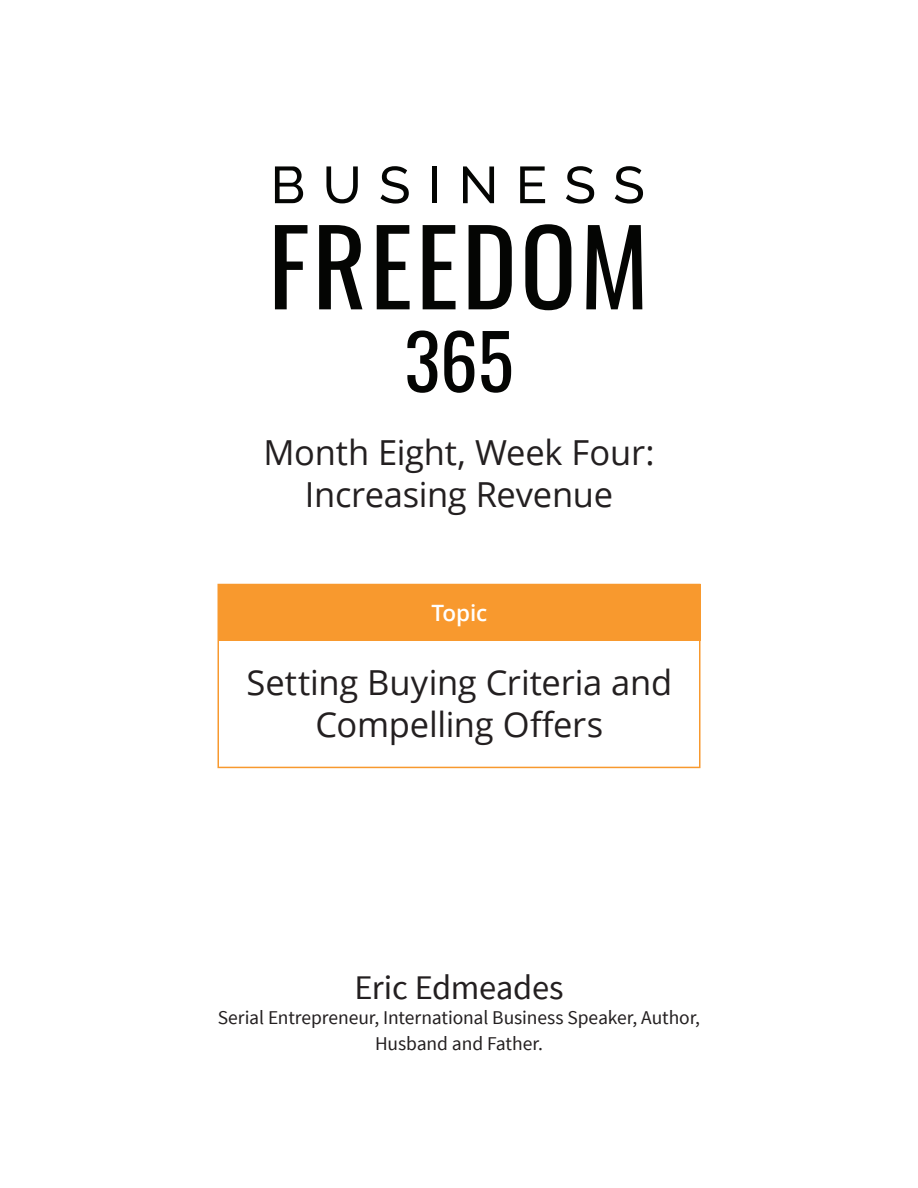
<style>
.page{position:relative;width:918px;height:1188px;background:#fff}
.page>*{position:absolute;margin:0;border:0;box-sizing:border-box;transform-origin:0 0}
.t1{font:75.45px "Oswald";color:#040503}
.Cover_Title_h1{font:34.5px/42px "Open Sans";letter-spacing:-.01em;color:#231f20;text-align:center}
.t2{font:34.5px "Source Sans Pro";letter-spacing:-.01em;color:#231f20}
.Cover_Topic_h2_sm{font:600 22.5px "Open Sans";letter-spacing:-.005em;color:#fff}
.t3{font:19.5px/25.5px "Source Sans Pro";letter-spacing:-.005em;color:#231f20;text-align:center}
</style>
<div class="page">
<svg style="left:275px;top:166px;width:28px;height:37px"></svg>
<svg style="left:326px;top:166px;width:32px;height:37px"></svg>
<svg style="left:380px;top:166px;width:29px;height:38px"></svg>
<div style="left:432px;top:166px;width:5px;height:37px;background:#040503"></div>
<svg style="left:463px;top:166px;width:31px;height:37px"></svg>
<svg style="left:520px;top:166px;width:25px;height:37px"></svg>
<svg style="left:566px;top:166px;width:28px;height:38px"></svg>
<svg style="left:615px;top:166px;width:28px;height:38px"></svg>
<svg style="left:275px;top:225px;width:32px;height:84px"></svg>
<svg style="left:319px;top:225px;width:43px;height:84px"></svg>
<svg style="left:377px;top:225px;width:33px;height:84px"></svg>
<svg style="left:423px;top:225px;width:33px;height:84px"></svg>
<svg style="left:469px;top:225px;width:43px;height:84px"></svg>
<svg style="left:525px;top:224px;width:46px;height:86px"></svg>
<svg style="left:586px;top:225px;width:56px;height:84px"></svg>
<div style="left:218px;top:584px;width:482px;height:184px;border:2px solid #f8992e"></div>
<div style="left:218px;top:584px;width:482px;height:56px;background:#f8992e"></div>
<p class="t1" style="left:404px;top:309px;width:111px">365</p>
<p class="Cover_Title_h1" style="left:263px;top:430px;width:393px">Month Eight, Week Four:<br>Increasing Revenue</p>
<p class="Cover_Topic_h2_sm" style="left:431px;top:597px;width:57px">Topic</p>
<p class="Cover_Title_h1" style="left:246px;top:661px;width:427px">Setting Buying Criteria and<br>Compelling Offers</p>
<p class="t2" style="left:354px;top:966px;width:211px">Eric Edmeades</p>
<p class="t3" style="left:218px;top:1005px;width:484px">Serial Entrepreneur, International Business Speaker, Author,<br>Husband and Father.</p>
</div>
